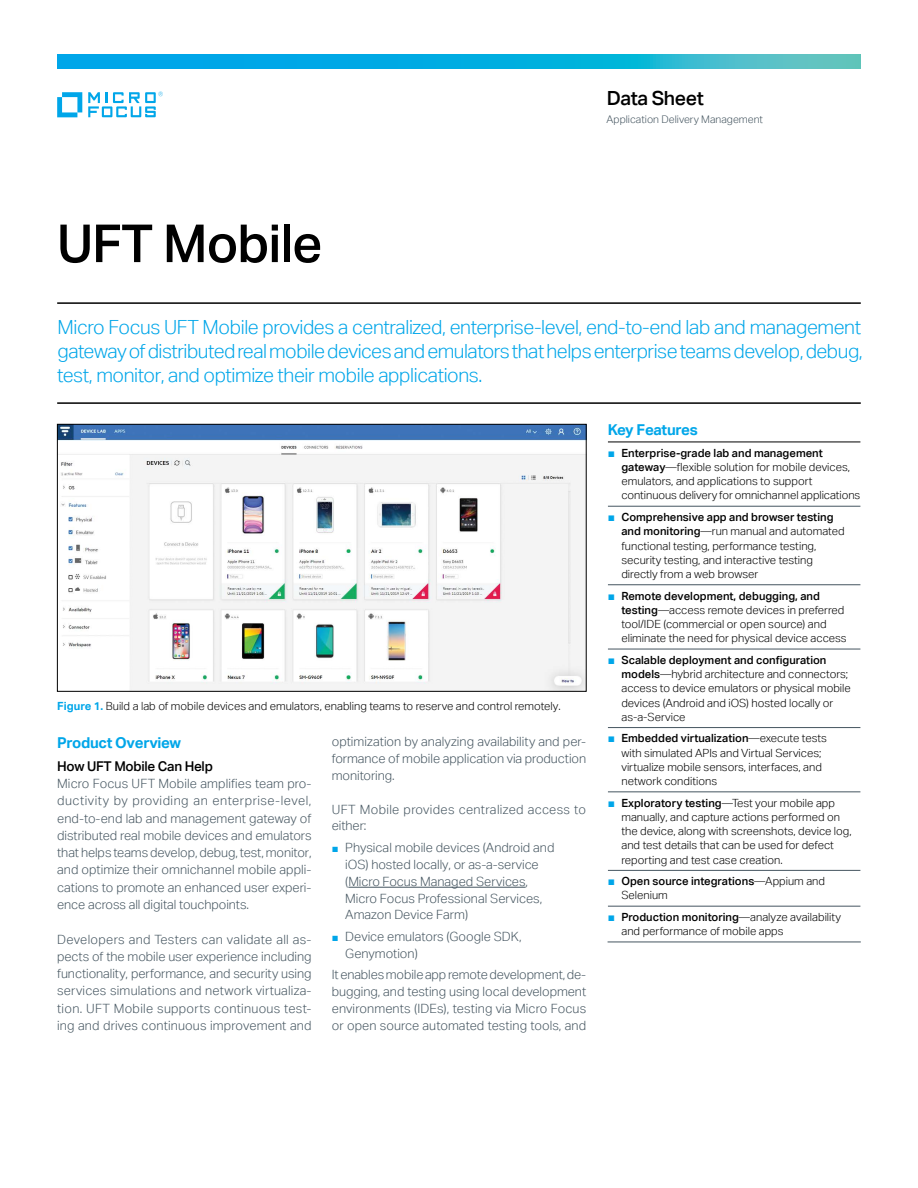
<style>
.page{position:relative;width:918px;height:1188px;background:#fff}
.page>*{position:absolute;margin:0;border:0;box-sizing:border-box;transform-origin:0 0}
.headline_35_38{font:500 52.5px "Aktiv Grotesk";letter-spacing:-.02em;color:#000}
.intro1_13_16-light_b{font:300 19.5px/24px "Aktiv Grotesk";letter-spacing:-.02em;color:#00a6e9;text-align:justify}
.collateral_name_13_1{font:500 19.5px "Aktiv Grotesk";letter-spacing:-.02em;color:#000}
.subhead_10_13-blue{font:700 15px "Aktiv Grotesk";letter-spacing:-.02em;color:#00a6e9}
.subhead_9_12_first_l{font:500 13.5px "Aktiv Grotesk";letter-spacing:-.02em;color:#000}
.body_8_5_11-grey{font:300 12.75px/17.2px "Aktiv Grotesk";color:#455560;text-align:justify}
.body_8_5_11-grey-2{font:300 12.75px/17px "Aktiv Grotesk";letter-spacing:.025em;color:#455560}
.caption_7_5_9_5{font:300 11.25px/14.2px "Aktiv Grotesk";color:#000}
.t1{font:500 11.25px/14.2px "Aktiv Grotesk";color:#000}
.caption_7_9_5-grey{font:300 10.5px "Aktiv Grotesk";color:#455560}
.s1{font-weight:700;color:#00a6e9}
.s2{font-family:"Arial";font-weight:400;font-size:11.25px;color:#00a6e9}
.s3{font-family:"Arial";font-weight:400;font-size:12px;color:#00a6e9}
.s4{font-weight:500}
.s5{font-weight:300}
</style>
<div class="page">
<svg style="left:57px;top:54px;width:804px;height:15px;background:#14b0dc"></svg>
<svg style="left:57px;top:92px;width:25px;height:25px"></svg>
<svg style="left:88px;top:92px;width:75px;height:25px"></svg>
<hr style="left:57px;top:302px;width:804px;height:2px;background:#000">
<hr style="left:57px;top:402px;width:804px;height:2px;background:#000">
<hr style="left:348px;top:887px;width:178px;height:1px;background:#455560">
<svg style="left:608px;top:505px;width:252px;height:437px"></svg>
<hr style="left:608px;top:442px;width:252px;height:1px;background:#000">
<hr style="left:608px;top:506px;width:252px;height:1px;background:#455560">
<hr style="left:608px;top:584px;width:252px;height:1px;background:#455560">
<hr style="left:608px;top:649px;width:252px;height:1px;background:#455560">
<hr style="left:608px;top:727px;width:252px;height:1px;background:#455560">
<hr style="left:608px;top:792px;width:252px;height:1px;background:#455560">
<hr style="left:608px;top:870px;width:252px;height:1px;background:#455560">
<hr style="left:608px;top:906px;width:252px;height:1px;background:#455560">
<hr style="left:608px;top:942px;width:253px;height:1px;background:#455560">
<img style="left:59px;top:426px;width:525px;height:264px">
<div style="left:57px;top:424px;width:529px;height:268px;border:1px solid #000"></div>
<p class="headline_35_38" style="left:57px;top:212px;width:267px">UFT Mobile</p>
<p class="collateral_name_13_1" style="left:607px;top:86px;width:98px">Data Sheet</p>
<p class="caption_7_9_5-grey" style="left:607px;top:113px;width:158px">Application Delivery Management</p>
<p class="intro1_13_16-light_b" style="left:57px;top:315px;width:807px">Micro Focus UFT Mobile provides a centralized, enterprise-level, end-to-end lab and management gateway of distributed real mobile devices and emulators that helps enterprise teams develop, debug, test, monitor, and optimize their mobile applications.</p>
<p class="caption_7_5_9_5" style="left:57px;top:699px;width:505px"><span class="s1">Figure 1.</span> Build a lab of mobile devices and emulators, enabling teams to reserve and control remotely.</p>
<p class="subhead_10_13-blue" style="left:57px;top:733px;width:126px">Product Overview</p>
<p class="subhead_9_12_first_l" style="left:57px;top:758px;width:157px">How UFT Mobile Can Help</p>
<p class="body_8_5_11-grey" style="left:57px;top:775px;width:256px">Micro Focus UFT Mobile amplifies team pro&shy;ductivity by providing an enterprise-level, end-to-end lab and management gateway of distributed real mobile devices and emulators that helps teams develop, debug, test, monitor, and optimize their omnichannel mobile appli&shy;cations to promote an enhanced user experi&shy;ence across all digital touchpoints.</p>
<p class="body_8_5_11-grey" style="left:57px;top:930px;width:256px">Developers and Testers can validate all as&shy;pects of the mobile user experience including functionality, performance, and security using services simulations and network virtualiza&shy;tion. UFT Mobile supports continuous test&shy;ing and drives continuous improvement and</p>
<p class="body_8_5_11-grey" style="left:332px;top:733px;width:256px">optimization by analyzing availability and per&shy;formance of mobile application via production monitoring.</p>
<p class="body_8_5_11-grey-2" style="left:332px;top:801px;width:256px">UFT Mobile provides centralized access to either:</p>
<p class="body_8_5_11-grey" style="left:345px;top:839px;width:211px;text-align:left;text-indent:-14px"><span class="s2">■</span> Physical mobile devices (Android and iOS) hosted locally, or as-a-service (Micro Focus Managed Services, Micro Focus Professional Services, Amazon Device Farm)</p>
<p class="body_8_5_11-grey" style="left:345px;top:928px;width:178px;text-indent:-14px"><span class="s2">■</span> Device emulators (Google SDK,<br>Genymotion)</p>
<p class="body_8_5_11-grey" style="left:332px;top:966px;width:256px">It enables mobile app remote development, de&shy;bugging, and testing using local development environments (IDEs), testing via Micro Focus or open source automated testing tools, and</p>
<p class="subhead_10_13-blue" style="left:608px;top:421px;width:91px">Key Features</p>
<p class="caption_7_5_9_5" style="left:621px;top:446px;width:241px;text-indent:-14px"><span class="s3">■</span> <span class="s4">Enterprise-grade lab and management gateway</span>—flexible solution for mobile devices, emulators, and applications to support continuous delivery for omnichannel applications</p>
<p class="caption_7_5_9_5" style="left:621px;top:510px;width:225px;text-indent:-14px"><span class="s3">■</span> <span class="s4">Comprehensive app and browser testing and monitoring</span>—run manual and automated functional testing, performance testing, security testing, and interactive testing directly from a web browser</p>
<p class="caption_7_5_9_5" style="left:621px;top:588px;width:227px;text-indent:-14px"><span class="s3">■</span> <span class="s4">Remote development, debugging, and testing</span>—access remote devices in preferred tool/IDE (commercial or open source) and eliminate the need for physical device access</p>
<p class="caption_7_5_9_5" style="left:621px;top:653px;width:231px;text-indent:-14px"><span class="s3">■</span> <span class="s4">Scalable deployment and configuration models</span>—hybrid architecture and connectors; access to device emulators or physical mobile devices (Android and iOS) hosted locally or as-a-Service</p>
<p class="caption_7_5_9_5" style="left:621px;top:731px;width:207px;text-indent:-14px"><span class="s3">■</span> <span class="s4">Embedded virtualization</span>—execute tests with simulated APIs and Virtual Services; virtualize mobile sensors, interfaces, and network conditions</p>
<p class="caption_7_5_9_5" style="left:621px;top:796px;width:232px;text-indent:-14px"><span class="s3">■</span> <span class="s4">Exploratory testing</span>—Test your mobile app manually, and capture actions performed on the device, along with screenshots, device log, and test details that can be used for defect reporting and test case creation.</p>
<p class="t1" style="left:621px;top:874px;width:205px;text-indent:-14px"><span class="s3">■</span> Open source integrations<span class="s5">—Appium and<br>Selenium</span></p>
<p class="caption_7_5_9_5" style="left:621px;top:910px;width:221px;text-indent:-14px"><span class="s3">■</span> <span class="s4">Production monitoring</span>—analyze availability and performance of mobile apps</p>
</div>
